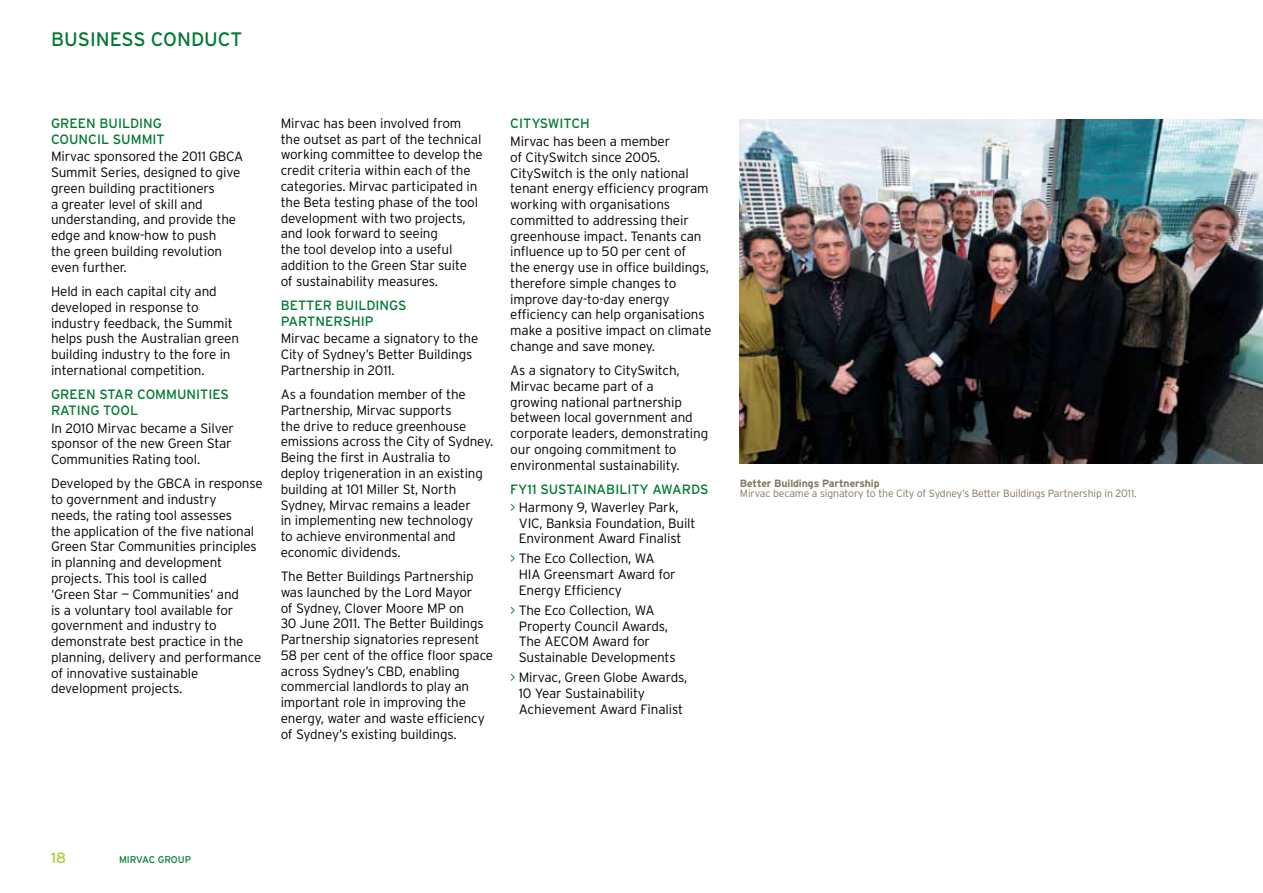
<style>
.page{position:relative;width:1263px;height:893px;background:#fff}
.page>*{position:absolute;margin:0;border:0;box-sizing:border-box;transform-origin:0 0}
.t1{font:19.5px "Interstate";color:#007931}
.t2{font:15px "Interstate";color:#a6ce39}
.t3{font:300 13.5px/15.8px "Interstate";letter-spacing:-.01em;color:#000}
.t4{font:13.5px/15.8px "Interstate";color:#007931}
.t5{font:300 10.5px "Interstate";letter-spacing:-.01em;color:#847462}
.t6{font:700 10.5px "Interstate";letter-spacing:-.01em;color:#847462}
.t7{font:9.75px "Interstate";letter-spacing:-.025em;color:#007931}
.s1{font-weight:300}
.s2{font-weight:300;color:#000}
.s3{color:#007931}
</style>
<div class="page">
<img style="left:740px;top:120px;width:523px;height:344px">
<h1 class="t1" style="left:51px;top:28px;width:193px">BUSINESS CONDUCT</h1>
<p class="t4" style="left:51px;top:115px;width:28px">GREEN</p>
<p class="t4" style="left:99px;top:115px;width:64px">BUI LDING</p>
<p class="t4" style="left:51px;top:131px;width:18px">COUNCI</p>
<p class="t4" style="left:101px;top:131px;width:58px">L SUMMIT</p>
<p class="t3" style="left:51px;top:149px;width:194px">Mirvac sponsored the 2011 GBCA<br>Summit Series, designed to give green building practitioners<br>a greater level of skill and understanding, and provide the edge and know-how to push<br>the green building revolution even further.</p>
<p class="t3" style="left:51px;top:283px;width:189px">Held in each capital city and developed in response to industry feedback, the Summit helps push the Australian green building industry to the fore in international competition.</p>
<p class="t4" style="left:51px;top:386px;width:28px">GREEN</p>
<p class="t4" style="left:51px;top:386px;width:135px;text-indent:48px">STAR COMMUNITIES<br>RATIN G TOO</p>
<p class="t4" style="left:130px;top:402px;width:10px">L</p>
<p class="t3" style="left:51px;top:420px;width:185px">In 2010 Mirvac became a Silver sponsor of the new Green Star<br>Communities Rating tool.</p>
<p class="t3" style="left:51px;top:476px;width:213px">Developed by the GBCA in response to government and industry<br>needs, the rating tool assesses<br>the application of the five national<br>Green Star Communities principles in planning and development projects. This tool is called<br>‘Green Star — Communities’ and<br>is a voluntary tool available for government and industry to demonstrate best practice in the planning, delivery and performance of innovative sustainable development projects.</p>
<p class="t3" style="left:281px;top:115px;width:204px">Mirvac has been involved from the outset as part of the technical working committee to develop the credit criteria within each of the categories. Mirvac participated in the Beta testing phase of the tool development with two projects, and look forward to seeing<br>the tool develop into a useful addition to the Green Star suite<br>of sustainability measures.</p>
<p class="t4" style="left:281px;top:297px;width:18px">BETTE</p>
<p class="t4" style="left:323px;top:297px;width:84px">R BUI LDINGS</p>
<p class="t4" style="left:281px;top:313px;width:36px">PARTNE</p>
<p class="t4" style="left:333px;top:313px;width:42px">RSHIP</p>
<p class="t3" style="left:281px;top:331px;width:199px">Mirvac became a signatory to the<br>City of Sydney’s Better Buildings<br>Partnership in 2011.</p>
<p class="t3" style="left:281px;top:386px;width:214px">As a foundation member of the<br>Partnership, Mirvac supports<br>the drive to reduce greenhouse emissions across the City of Sydney.<br>Being the first in Australia to deploy trigeneration in an existing building at 101 Miller St, North<br>Sydney, Mirvac remains a leader<br>in implementing new technology<br>to achieve environmental and economic dividends.</p>
<p class="t3" style="left:281px;top:568px;width:214px">The Better Buildings Partnership was launched by the Lord Mayor<br>of Sydney, Clover Moore MP on<br>30 June 2011. The Better Buildings<br>Partnership signatories represent<br>58 per cent of the office floor space across Sydney’s CBD, enabling commercial landlords to play an important role in improving the energy, water and waste efficiency of Sydney’s existing buildings.</p>
<p class="t4" style="left:510px;top:115px;width:81px">CITYSWITC H</p>
<p class="t3" style="left:510px;top:133px;width:203px">Mirvac has been a member<br>of CitySwitch since 2005.<br>CitySwitch is the only national tenant energy efficiency program working with organisations committed to addressing their greenhouse impact. Tenants can influence up to 50 per cent of<br>the energy use in office buildings, therefore simple changes to improve day-to-day energy efficiency can help organisations make a positive impact on climate change and save money.</p>
<p class="t3" style="left:510px;top:362px;width:199px">As a signatory to CitySwitch,<br>Mirvac became part of a<br>growing national partnership between local government and corporate leaders, demonstrating our ongoing commitment to environmental sustainability.</p>
<p class="t4" style="left:510px;top:480px;width:190px;line-height:17.9px">FY11 SUSTAINABI LITY AWARDS <span class="s1">&gt;</span> <span class="s2">Harmony 9, Waverley Park,</span></p>
<p class="t3" style="left:519px;top:515px;width:178px">VIC, Banksia Foundation, Built<br>Environment Award Finalist</p>
<p class="t3" style="left:519px;top:551px;width:158px;text-indent:-9px"><span class="s3">&gt;</span> The Eco Collection, WA<br>HIA Greensmart Award for<br>Energy Efficiency</p>
<p class="t3" style="left:519px;top:602px;width:158px;text-indent:-9px"><span class="s3">&gt;</span> The Eco Collection, WA<br>Property Council Awards,<br>The AECOM Award for<br>Sustainable Developments</p>
<p class="t3" style="left:519px;top:669px;width:170px;text-indent:-9px"><span class="s3">&gt;</span> Mirvac, Green Globe Awards,<br>10 Year Sustainability<br>Achievement Award Finalist</p>
<p class="t6" style="left:740px;top:477px;width:141px">Better Buildings Partnership</p>
<p class="t5" style="left:740px;top:488px;width:398px">Mirvac became a signatory to the City of Sydney’s Better Buildings Partnership in 2011.</p>
<p class="t2" style="left:51px;top:849px;width:17px">18</p>
<p class="t7" style="left:119px;top:854px;width:74px">MI RVAC GROU P</p>
</div>
